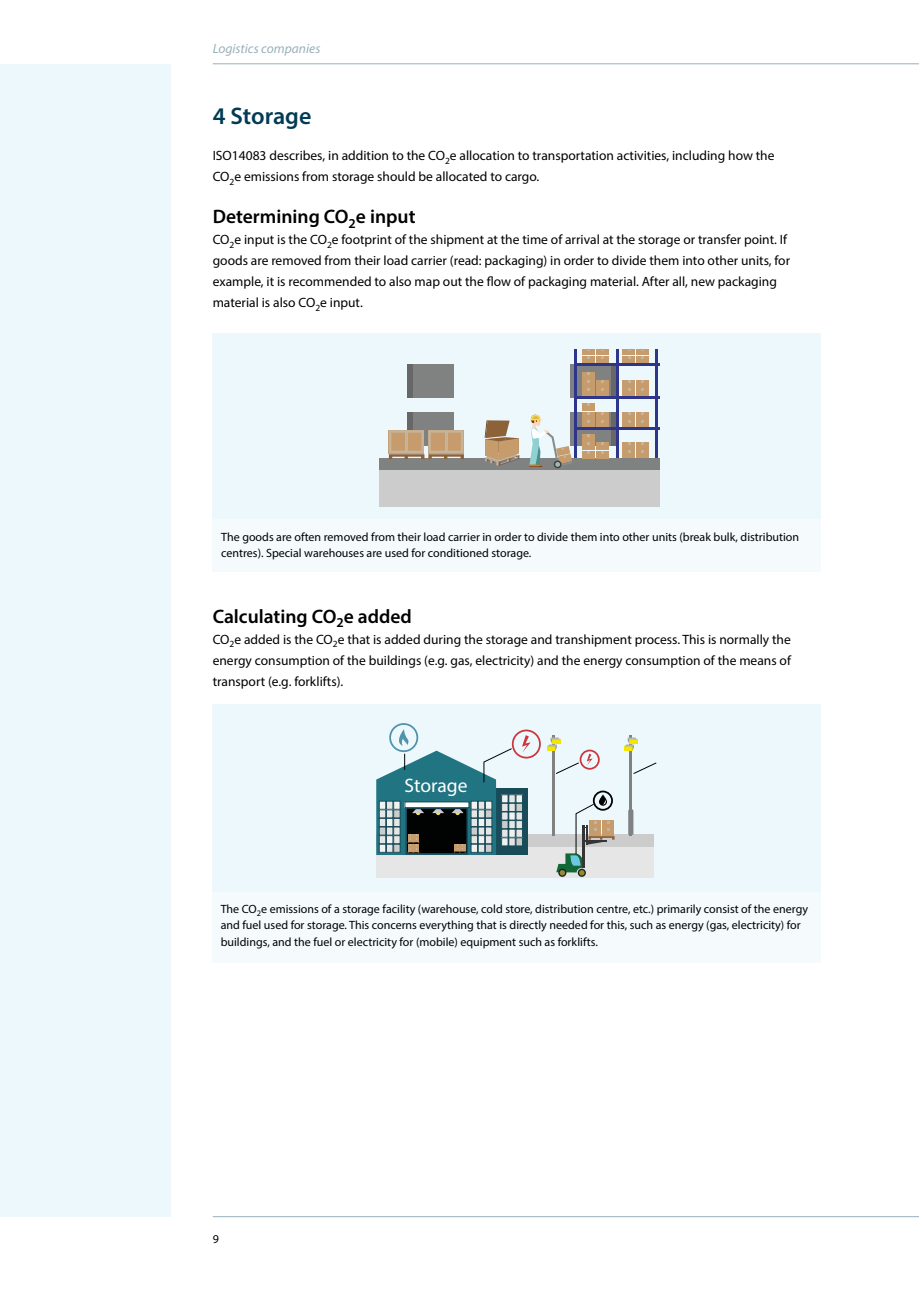
<style>
.page{position:relative;width:919px;height:1289px;background:#fff}
.page>*{position:absolute;margin:0;border:0;box-sizing:border-box;transform-origin:0 0}
.t1{font:600 24px "Myriad Pro";color:#033b54}
.t2{font:600 19.5px "Myriad Pro";color:#000}
.t3{font:19.5px "Myriad Pro";color:#fff}
.t4{font:14.25px "Myriad Pro";color:#fff}
.t5{font:13.5px/21px "Myriad Pro";color:#000}
.t6{font:italic 13.5px "Myriad Pro";color:#9ab0bb}
.t7{font:12px/16.5px "Myriad Pro";color:#000}
</style>
<div class="page">
<div style="left:0;top:64px;width:170px;height:1152px;background:#edf8fd"></div>
<hr style="left:213px;top:1216px;width:705px;height:1px;background:#9ab0bb">
<hr style="left:213px;top:63px;width:705px;height:1px;background:#9ab0bb">
<div style="left:213px;top:333px;width:608px;height:238px;background:#edf8fd"></div>
<div style="left:407px;top:364px;width:7px;height:33px;background:#676767"></div>
<div style="left:413px;top:364px;width:41px;height:33px;background:#808181"></div>
<div style="left:407px;top:412px;width:7px;height:33px;background:#676767"></div>
<div style="left:413px;top:412px;width:41px;height:33px;background:#808181"></div>
<div style="left:610px;top:412px;width:7px;height:33px;background:#676767"></div>
<svg style="left:570px;top:412px;width:40px;height:33px"></svg>
<div style="left:610px;top:364px;width:7px;height:33px;background:#676767"></div>
<div style="left:569px;top:364px;width:41px;height:33px;background:#808181"></div>
<div style="left:379px;top:470px;width:281px;height:36px;background:#cdcccc"></div>
<div style="left:379px;top:458px;width:281px;height:12px;background:#808181"></div>
<div style="left:595px;top:451px;width:13px;height:7px;background:#c69c6c"></div>
<div style="left:582px;top:451px;width:12px;height:7px;background:#c69c6c"></div>
<div style="left:595px;top:442px;width:13px;height:8px;background:#c69c6c"></div>
<div style="left:582px;top:442px;width:12px;height:8px;background:#c69c6c"></div>
<div style="left:582px;top:434px;width:12px;height:8px;background:#c69c6c"></div>
<svg style="left:587px;top:434px;width:2px;height:11px"></svg>
<div style="left:595px;top:420px;width:13px;height:7px;background:#c69c6c"></div>
<div style="left:582px;top:420px;width:12px;height:7px;background:#c69c6c"></div>
<div style="left:595px;top:412px;width:13px;height:7px;background:#c69c6c"></div>
<div style="left:582px;top:412px;width:12px;height:7px;background:#c69c6c"></div>
<div style="left:582px;top:403px;width:12px;height:8px;background:#c69c6c"></div>
<div style="left:595px;top:388px;width:13px;height:8px;background:#c69c6c"></div>
<div style="left:582px;top:388px;width:12px;height:8px;background:#c69c6c"></div>
<div style="left:595px;top:380px;width:13px;height:8px;background:#c69c6c"></div>
<svg style="left:601px;top:380px;width:2px;height:11px"></svg>
<div style="left:582px;top:380px;width:12px;height:8px;background:#c69c6c"></div>
<svg style="left:587px;top:380px;width:2px;height:11px"></svg>
<div style="left:582px;top:372px;width:12px;height:7px;background:#c69c6c"></div>
<div style="left:595px;top:356px;width:13px;height:7px;background:#c69c6c"></div>
<div style="left:582px;top:356px;width:12px;height:7px;background:#c69c6c"></div>
<div style="left:595px;top:349px;width:13px;height:6px;background:#c69c6c"></div>
<div style="left:582px;top:349px;width:12px;height:6px;background:#c69c6c"></div>
<div style="left:636px;top:356px;width:13px;height:7px;background:#c69c6c"></div>
<div style="left:622px;top:356px;width:13px;height:7px;background:#c69c6c"></div>
<div style="left:636px;top:349px;width:13px;height:6px;background:#c69c6c"></div>
<div style="left:622px;top:349px;width:13px;height:6px;background:#c69c6c"></div>
<div style="left:636px;top:388px;width:13px;height:8px;background:#c69c6c"></div>
<div style="left:622px;top:388px;width:13px;height:8px;background:#c69c6c"></div>
<div style="left:636px;top:380px;width:13px;height:8px;background:#c69c6c"></div>
<svg style="left:641px;top:380px;width:2px;height:11px"></svg>
<div style="left:622px;top:380px;width:13px;height:8px;background:#c69c6c"></div>
<svg style="left:628px;top:380px;width:2px;height:11px"></svg>
<div style="left:636px;top:420px;width:13px;height:7px;background:#c69c6c"></div>
<div style="left:622px;top:420px;width:13px;height:7px;background:#c69c6c"></div>
<div style="left:636px;top:412px;width:13px;height:7px;background:#c69c6c"></div>
<div style="left:622px;top:412px;width:13px;height:7px;background:#c69c6c"></div>
<div style="left:636px;top:450px;width:13px;height:8px;background:#c69c6c"></div>
<div style="left:622px;top:450px;width:13px;height:8px;background:#c69c6c"></div>
<div style="left:636px;top:442px;width:13px;height:8px;background:#c69c6c"></div>
<svg style="left:641px;top:442px;width:2px;height:11px"></svg>
<div style="left:622px;top:442px;width:13px;height:8px;background:#c69c6c"></div>
<svg style="left:628px;top:442px;width:2px;height:11px"></svg>
<svg style="left:484px;top:420px;width:35px;height:46px"></svg>
<svg style="left:389px;top:430px;width:75px;height:29px;background:#be9f7d"></svg>
<hr style="left:405px;top:432px;width:3px;height:20px;background:#c7b29a">
<hr style="left:574px;top:350px;width:2px;height:108px;background:#2f358b">
<hr style="left:616px;top:350px;width:2px;height:108px;background:#2f358b">
<hr style="left:655px;top:350px;width:2px;height:108px;background:#2f358b">
<hr style="left:575px;top:428px;width:85px;height:2px;background:#2f358b">
<hr style="left:575px;top:396px;width:85px;height:2px;background:#2f358b">
<hr style="left:575px;top:363px;width:85px;height:3px;background:#2f358b">
<svg style="left:529px;top:414px;width:43px;height:53px"></svg>
<div style="left:213px;top:519px;width:608px;height:52px;background:#f5fbfd"></div>
<div style="left:212px;top:705px;width:608px;height:258px;background:#edf8fd"></div>
<div style="left:212px;top:891px;width:608px;height:71px;background:#f5fbfd"></div>
<div style="left:376px;top:846px;width:277px;height:31px;background:#e7e6e6"></div>
<div style="left:376px;top:834px;width:277px;height:12px;background:#cdcccc"></div>
<div style="left:494px;top:788px;width:34px;height:67px;background:#184c59"></div>
<div style="left:508px;top:794px;width:7px;height:8px;background:#e7e6e6"></div>
<div style="left:508px;top:794px;width:7px;height:9px;border:1px solid #184c59"></div>
<div style="left:516px;top:794px;width:6px;height:8px;background:#f2f2f2"></div>
<div style="left:516px;top:794px;width:6px;height:9px;border:1px solid #184c59"></div>
<div style="left:508px;top:803px;width:7px;height:8px;background:#e7e6e6"></div>
<div style="left:516px;top:803px;width:6px;height:8px;background:#cdcccc"></div>
<div style="left:508px;top:812px;width:7px;height:8px;background:#f2f2f2"></div>
<div style="left:516px;top:812px;width:6px;height:8px;background:#e7e6e6"></div>
<div style="left:516px;top:811px;width:6px;height:9px;border:1px solid #184c59"></div>
<svg style="left:508px;top:820px;width:7px;height:8px"></svg>
<svg style="left:516px;top:820px;width:6px;height:8px"></svg>
<div style="left:508px;top:829px;width:7px;height:8px;background:#f2f2f2"></div>
<div style="left:516px;top:829px;width:6px;height:8px;background:#e7e6e6"></div>
<div style="left:508px;top:837px;width:7px;height:9px;background:#e7e6e6"></div>
<div style="left:516px;top:837px;width:6px;height:9px;background:#cdcccc"></div>
<div style="left:516px;top:837px;width:6px;height:9px;border:1px solid #184c59"></div>
<svg style="left:522px;top:735px;width:8px;height:18px"></svg>
<div style="left:512px;top:729px;width:29px;height:29px;border:2px solid #cb373e;border-radius:50%"></div>
<svg style="left:586px;top:753px;width:6px;height:12px"></svg>
<div style="left:579px;top:749px;width:20px;height:20px;border:2px solid #cb373e;border-radius:50%"></div>
<div style="left:593px;top:790px;width:20px;height:20px;border:2px solid #010202;border-radius:50%"></div>
<div style="left:389px;top:723px;width:29px;height:29px;border:2px solid #5093ab;border-radius:50%"></div>
<svg style="left:376px;top:729px;width:136px;height:126px"></svg>
<hr style="left:552px;top:734px;width:3px;height:101px;background:#808181">
<svg style="left:547px;top:737px;width:13px;height:13px"></svg>
<hr style="left:629px;top:734px;width:3px;height:101px;background:#808181">
<svg style="left:628px;top:809px;width:5px;height:25px"></svg>
<svg style="left:556px;top:762px;width:23px;height:11px"></svg>
<svg style="left:624px;top:737px;width:33px;height:36px"></svg>
<svg style="left:599px;top:794px;width:8px;height:11px"></svg>
<svg style="left:556px;top:799px;width:58px;height:76px"></svg>
<div style="left:409px;top:777px;width:54px;height:16px;background:#217582"></div>
<p class="t6" style="left:213px;top:40px;width:109px">Logistics companies</p>
<h1 class="t1" style="left:213px;top:101px;width:100px">4 Storage</h1>
<p class="t5" style="left:213px;top:145px;width:563px">ISO14083 describes, in addition to the CO<sub>2</sub>e allocation to transportation activities, including how the<br>CO<sub>2</sub>e emissions from storage should be allocated to cargo.</p>
<h2 class="t2" style="left:213px;top:204px;width:204px">Determining CO<sub>2</sub>e input</h2>
<p class="t5" style="left:213px;top:229px;width:579px">CO<sub>2</sub>e input is the CO<sub>2</sub>e footprint of the shipment at the time of arrival at the storage or transfer point. If goods are removed from their load carrier (read: packaging) in order to divide them into other units, for example, it is recommended to also map out the flow of packaging material. After all, new packaging material is also CO<sub>2</sub>e input.</p>
<p class="t7" style="left:221px;top:528px;width:579px">The goods are often removed from their load carrier in order to divide them into other units (break bulk, distribution centres). Special warehouses are used for conditioned storage.</p>
<h2 class="t2" style="left:213px;top:603px;width:201px">Calculating CO<sub>2</sub>e added</h2>
<p class="t5" style="left:213px;top:628px;width:579px;text-align:justify">CO<sub>2</sub>e added is the CO<sub>2</sub>e that is added during the storage and transhipment process. This is normally the energy consumption of the buildings (e.g. gas, electricity) and the energy consumption of the means of transport (e.g. forklifts).</p>
<h2 class="t3" style="left:404px;top:773px;width:64px">Storage</h2>
<p class="t4" style="left:410px;top:775px;width:55px">Magazijn</p>
<p class="t7" style="left:221px;top:900px;width:588px">The CO<sub>2</sub>e emissions of a storage facility (warehouse, cold store, distribution centre, etc.) primarily consist of the energy and fuel used for storage. This concerns everything that is directly needed for this, such as energy (gas, electricity) for buildings, and the fuel or electricity for (mobile) equipment such as forklifts.</p>
<p class="t7" style="left:213px;top:1230px;width:8px">9</p>
</div>
